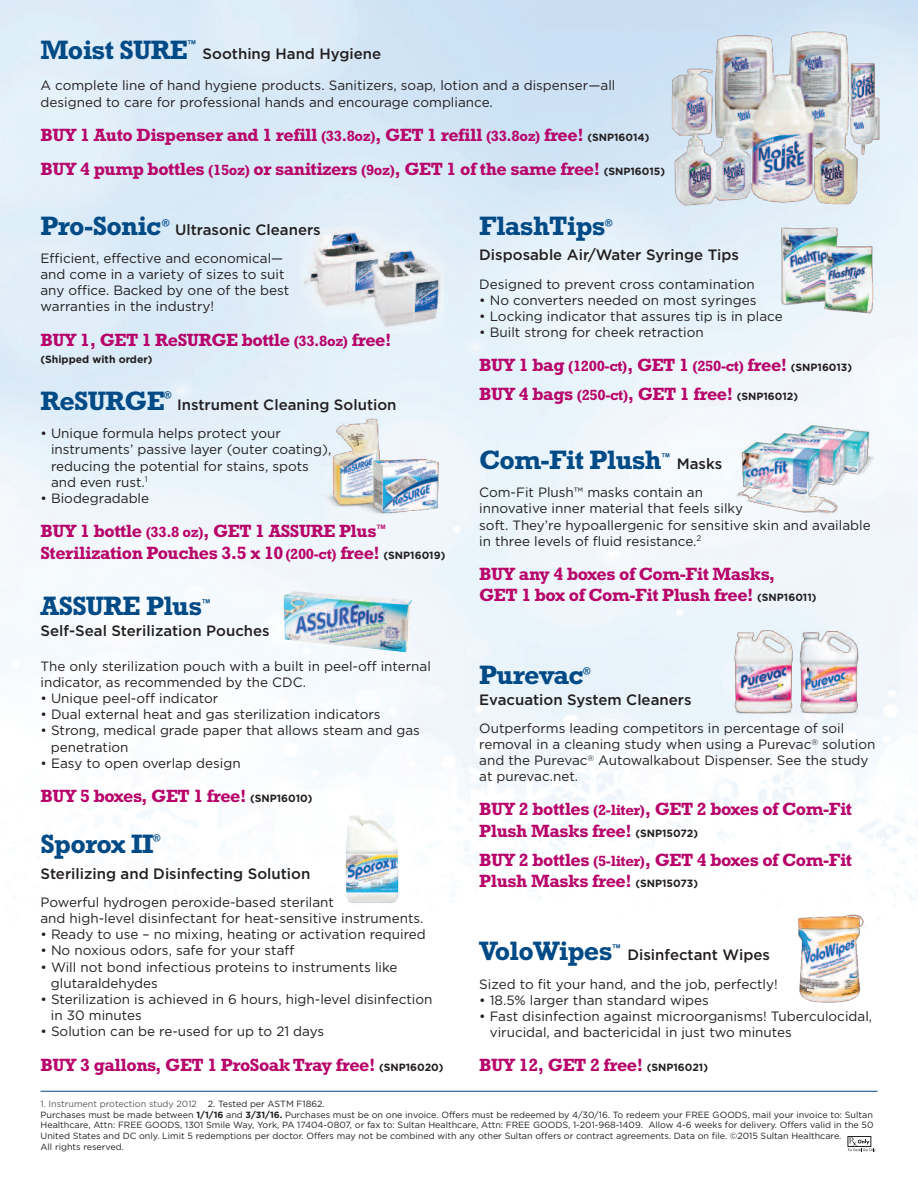
<style>
.page{position:relative;width:918px;height:1188px;background:#fff}
.page>*{position:absolute;margin:0;border:0;box-sizing:border-box;transform-origin:0 0}
.t1{font:700 27px "Rockwell";letter-spacing:-.025em;color:#004a86}
.t2{font:700 18px/21.6px "Rockwell";letter-spacing:-.025em;color:#b7036a}
.t3{font:500 15px "Gotham";color:#231f20}
.t4{font:13.5px/16.2px "Gotham";color:#231f20}
.t5{font:700 10.5px "Gotham";color:#231f20}
.t6{font:700 9.9px "Rockwell";color:#004a86}
.t7{font:9px/10.8px "Gotham";color:#231f20}
.s1{font-size:15px}
.s2{font-family:"Gotham";font-size:10.5px;color:#231f20}
.s3{color:#57585a}
.s4{font-weight:700}
</style>
<div class="page">
<div style="left:848px;top:1136px;width:23px;height:11px;border:1px solid #231f20"></div>
<svg style="left:848px;top:1137px;width:28px;height:15px"></svg>
<img style="left:299px;top:228px;width:144px;height:105px">
<img style="left:345px;top:815px;width:53px;height:88px">
<img style="left:313px;top:402px;width:134px;height:124px">
<img style="left:659px;top:22px;width:233px;height:194px">
<img style="left:764px;top:216px;width:121px;height:108px">
<img style="left:734px;top:405px;width:145px;height:120px">
<img style="left:798px;top:914px;width:69px;height:89px">
<img style="left:726px;top:624px;width:141px;height:97px">
<hr style="left:40px;top:1091px;width:838px;height:1px;background:#004a86">
<img style="left:283px;top:591px;width:129px;height:61px">
<h1 class="t1" style="left:40px;top:34px;width:149px">Moist SURE</h1>
<p class="t6" style="left:187px;top:38px;width:11px">™</p>
<p class="t3" style="left:203px;top:45px;width:180px">Soothing Hand Hygiene</p>
<p class="t4" style="left:40px;top:78px;width:576px">A complete line of hand hygiene products. Sanitizers, soap, lotion and a dispenser—all designed to care for professional hands and encourage compliance.</p>
<h2 class="t2" style="left:40px;top:117px;width:626px;line-height:34.2px">BUY 1 Auto Dispenser and 1 refill <span class="s1">(33.8oz)</span>, GET 1 refill <span class="s1">(33.8oz)</span> free! <span class="s2">(SNP16014)<br></span>BUY 4 pump bottles <span class="s1">(15oz)</span> or sanitizers <span class="s1">(9oz)</span>, GET 1 of the same free! <span class="s2">(SNP16015)</span></h2>
<h1 class="t1" style="left:479px;top:210px;width:128px">FlashTips</h1>
<p class="t6" style="left:605px;top:216px;width:9px">®</p>
<p class="t3" style="left:479px;top:246px;width:261px">Disposable Air/Water Syringe Tips</p>
<p class="t4" style="left:479px;top:276px;width:277px">Designed to prevent cross contamination</p>
<p class="t4" style="left:479px;top:292px;width:279px">• No converters needed on most syringes</p>
<p class="t4" style="left:479px;top:308px;width:305px">• Locking indicator that assures tip is in place</p>
<p class="t4" style="left:479px;top:324px;width:226px">• Built strong for cheek retraction</p>
<h2 class="t2" style="left:479px;top:351px;width:374px;line-height:28.7px">BUY 1 bag <span class="s1">(1200-ct)</span>, GET 1 <span class="s1">(250-ct)</span> free! <span class="s2">(SNP16013)<br></span>BUY 4 bags <span class="s1">(250-ct)</span>, GET 1 free! <span class="s2">(SNP16012)</span></h2>
<h1 class="t1" style="left:40px;top:210px;width:122px">Pro-Sonic</h1>
<p class="t6" style="left:162px;top:216px;width:9px">®</p>
<p class="t3" style="left:175px;top:221px;width:147px">Ultrasonic Cleaners</p>
<p class="t4" style="left:40px;top:250px;width:250px">Efficient, effective and economical— and come in a variety of sizes to suit any office. Backed by one of the best warranties in the industry!</p>
<h2 class="t2" style="left:40px;top:328px;width:352px">BUY 1, GET 1 ReSURGE bottle <span class="s1">(33.8oz)</span> free!</h2>
<p class="t5" style="left:40px;top:353px;width:114px">(Shipped with order)</p>
<h1 class="t1" style="left:40px;top:385px;width:126px">ReSURGE</h1>
<p class="t6" style="left:164px;top:389px;width:9px">®</p>
<p class="t3" style="left:177px;top:396px;width:221px">Instrument Cleaning Solution</p>
<p class="t4" style="left:51px;top:425px;width:282px;text-indent:-11px">• Unique formula helps protect your instruments’ passive layer (outer coating), reducing the potential for stains, spots and even rust.<sup>1</sup></p>
<p class="t4" style="left:40px;top:490px;width:110px">• Biodegradable</p>
<h2 class="t2" style="left:40px;top:520px;width:406px">BUY 1 bottle <span class="s1">(33.8 oz)</span>, GET 1 ASSURE Plus<sup>™<br></sup>Sterilization Pouches 3.5 x 10<span class="s1">(200-ct)</span> free! <span class="s2">(SNP16019)</span></h2>
<h1 class="t1" style="left:479px;top:444px;width:184px">Com-Fit Plush</h1>
<p class="t6" style="left:661px;top:451px;width:11px">™</p>
<p class="t3" style="left:677px;top:455px;width:47px">Masks</p>
<p class="t4" style="left:479px;top:484px;width:393px">Com-Fit Plush™ masks contain an<br>innovative inner material that feels silky<br>soft. They’re hypoallergenic for sensitive skin and available in three levels of fluid resistance.<sup>2</sup></p>
<h2 class="t2" style="left:479px;top:563px;width:339px">BUY any 4 boxes of Com-Fit Masks,<br>GET 1 box of Com-Fit Plush free! <span class="s2">(SNP16011)</span></h2>
<h1 class="t1" style="left:40px;top:590px;width:163px">ASSURE Plus</h1>
<p class="t6" style="left:202px;top:597px;width:11px">™</p>
<p class="t3" style="left:40px;top:622px;width:231px">Self-Seal Sterilization Pouches</p>
<p class="t4" style="left:40px;top:658px;width:392px">The only sterilization pouch with a built in peel-off internal indicator, as recommended by the CDC.</p>
<p class="t4" style="left:40px;top:690px;width:179px">• Unique peel-off indicator</p>
<p class="t4" style="left:40px;top:707px;width:342px">• Dual external heat and gas sterilization indicators</p>
<p class="t4" style="left:51px;top:723px;width:370px;text-indent:-10px">• Strong, medical grade paper that allows steam and gas penetration</p>
<p class="t4" style="left:40px;top:755px;width:202px">• Easy to open overlap design</p>
<h2 class="t2" style="left:40px;top:785px;width:274px">BUY 5 boxes, GET 1 free! <span class="s2">(SNP16010)</span></h2>
<h1 class="t1" style="left:479px;top:658px;width:106px">Purevac</h1>
<p class="t6" style="left:583px;top:665px;width:9px">®</p>
<p class="t3" style="left:479px;top:691px;width:214px">Evacuation System Cleaners</p>
<p class="t4" style="left:479px;top:720px;width:398px">Outperforms leading competitors in percentage of soil removal in a cleaning study when using a Purevac<sup>®</sup> solution and the Purevac<sup>®</sup> Autowalkabout Dispenser. See the study at purevac.net.</p>
<h2 class="t2" style="left:479px;top:798px;width:374px">BUY 2 bottles <span class="s1">(2-liter)</span>, GET 2 boxes of Com-Fit<br>Plush Masks free! <span class="s2">(SNP15072)</span></h2>
<h2 class="t2" style="left:479px;top:849px;width:374px">BUY 2 bottles <span class="s1">(5-liter)</span>, GET 4 boxes of Com-Fit<br>Plush Masks free! <span class="s2">(SNP15073)</span></h2>
<h1 class="t1" style="left:40px;top:828px;width:115px">Sporox II</h1>
<p class="t6" style="left:153px;top:832px;width:9px">®</p>
<p class="t3" style="left:40px;top:865px;width:271px">Sterilizing and Disinfecting Solution</p>
<p class="t4" style="left:40px;top:894px;width:385px">Powerful hydrogen peroxide-based sterilant<br>and high-level disinfectant for heat-sensitive instruments.</p>
<p class="t4" style="left:40px;top:927px;width:387px">• Ready to use – no mixing, heating or activation required</p>
<p class="t4" style="left:40px;top:943px;width:255px">• No noxious odors, safe for your staff</p>
<p class="t4" style="left:51px;top:959px;width:348px;text-indent:-10px">• Will not bond infectious proteins to instruments like glutaraldehydes</p>
<p class="t4" style="left:51px;top:991px;width:383px;text-indent:-11px">• Sterilization is achieved in 6 hours, high-level disinfection in 30 minutes</p>
<p class="t4" style="left:40px;top:1024px;width:285px">• Solution can be re-used for up to 21 days</p>
<h2 class="t2" style="left:40px;top:1054px;width:405px">BUY 3 gallons, GET 1 ProSoakTray free! <span class="s2">(SNP16020)</span></h2>
<h1 class="t1" style="left:479px;top:935px;width:135px">VoloWipes</h1>
<p class="t6" style="left:612px;top:942px;width:11px">™</p>
<p class="t3" style="left:627px;top:946px;width:144px">Disinfectant Wipes</p>
<p class="t4" style="left:479px;top:976px;width:300px">Sized to fit your hand, and the job, perfectly!</p>
<p class="t4" style="left:479px;top:992px;width:231px">• 18.5% larger than standard wipes</p>
<p class="t4" style="left:490px;top:1008px;width:384px;text-indent:-10px">• Fast disinfection against microorganisms! Tuberculocidal, virucidal, and bactericidal in just two minutes</p>
<h2 class="t2" style="left:479px;top:1054px;width:230px">BUY 12, GET 2 free! <span class="s2">(SNP16021)</span></h2>
<p class="t7" style="left:40px;top:1098px;width:835px"><span class="s3">1. Instrument protection study 2012</span> 2. Tested per ASTM F1862.<br>Purchases must be made between <span class="s4">1/1/16</span> and <span class="s4">3/31/16.</span> Purchases must be on one invoice. Offers must be redeemed by 4/30/16. To redeem your FREE GOODS, mail your invoice to: Sultan Healthcare, Attn: FREE GOODS, 1301 Smile Way, York, PA 17404-0807, or fax to: Sultan Healthcare, Attn: FREE GOODS, 1-201-968-1409. Allow 4-6 weeks for delivery. Offers valid in the 50<br>United States and DC only. Limit 5 redemptions per doctor. Offers may not be combined with any other Sultan offers or contract agreements. Data on file. ©2015 Sultan Healthcare.<br>All rights reserved.</p>
</div>
